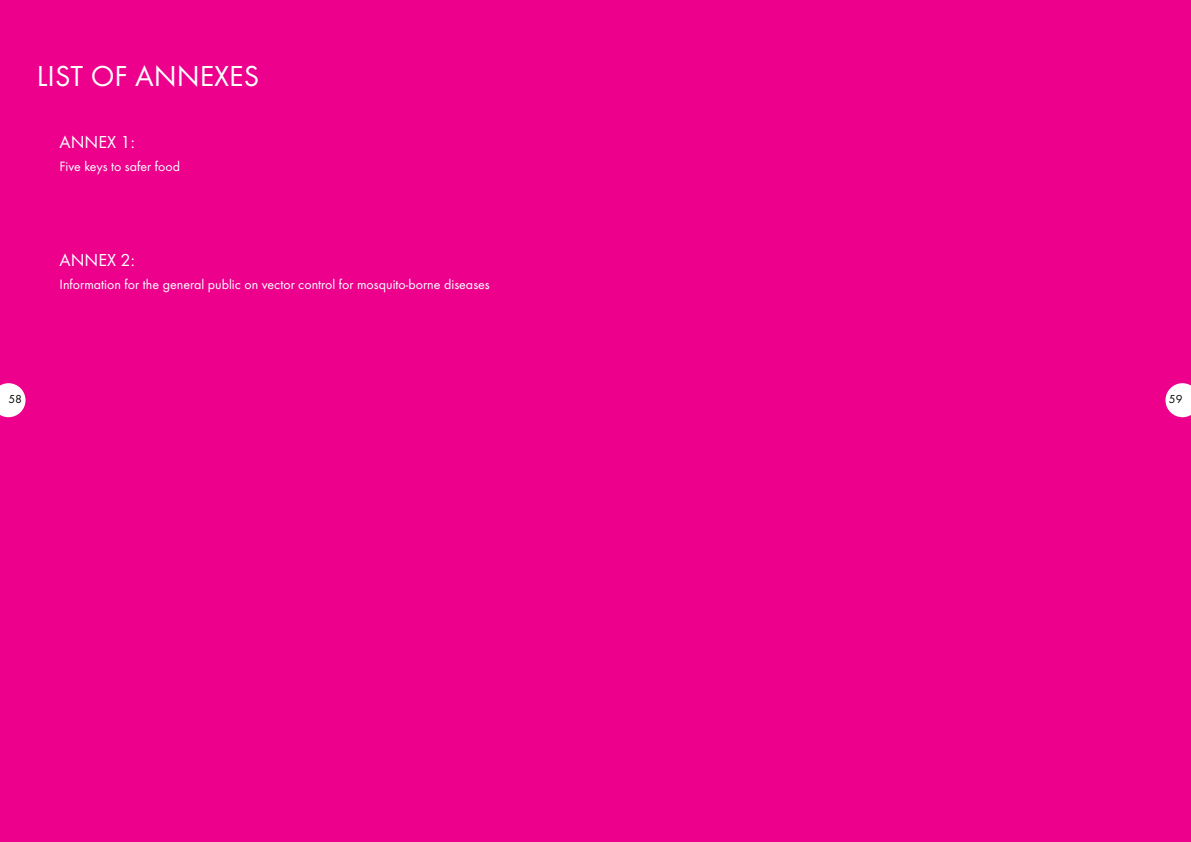
<style>
.page{position:relative;width:1191px;height:842px;background:#ec008c}
.page>*{position:absolute;margin:0;border:0;box-sizing:border-box;transform-origin:0 0}
.t1{font:30px "Futura Boo";color:#fff}
.t2{font:18px "Futura Boo";color:#fff}
.t3{font:14px "Futura Boo";color:#fff}
.t4{font:12px "Futura Boo";color:#000}
</style>
<div class="page">
<svg style="left:1165px;top:383px;width:26px;height:34px"></svg>
<svg style="left:0;top:383px;width:26px;height:34px"></svg>
<h1 class="t1" style="left:37px;top:58px;width:224px">LIST OF ANNEXES</h1>
<p class="t2" style="left:60px;top:131px;width:77px">ANNEX 1:</p>
<p class="t3" style="left:60px;top:158px;width:122px">Five keys to safer food</p>
<p class="t2" style="left:60px;top:249px;width:77px">ANNEX 2:</p>
<p class="t3" style="left:60px;top:276px;width:432px">Information for the general public on vector control for mosquito-borne diseases</p>
<p class="t4" style="left:9px;top:392px;width:15px">58</p>
<p class="t4" style="left:1168px;top:392px;width:15px">59</p>
</div>
